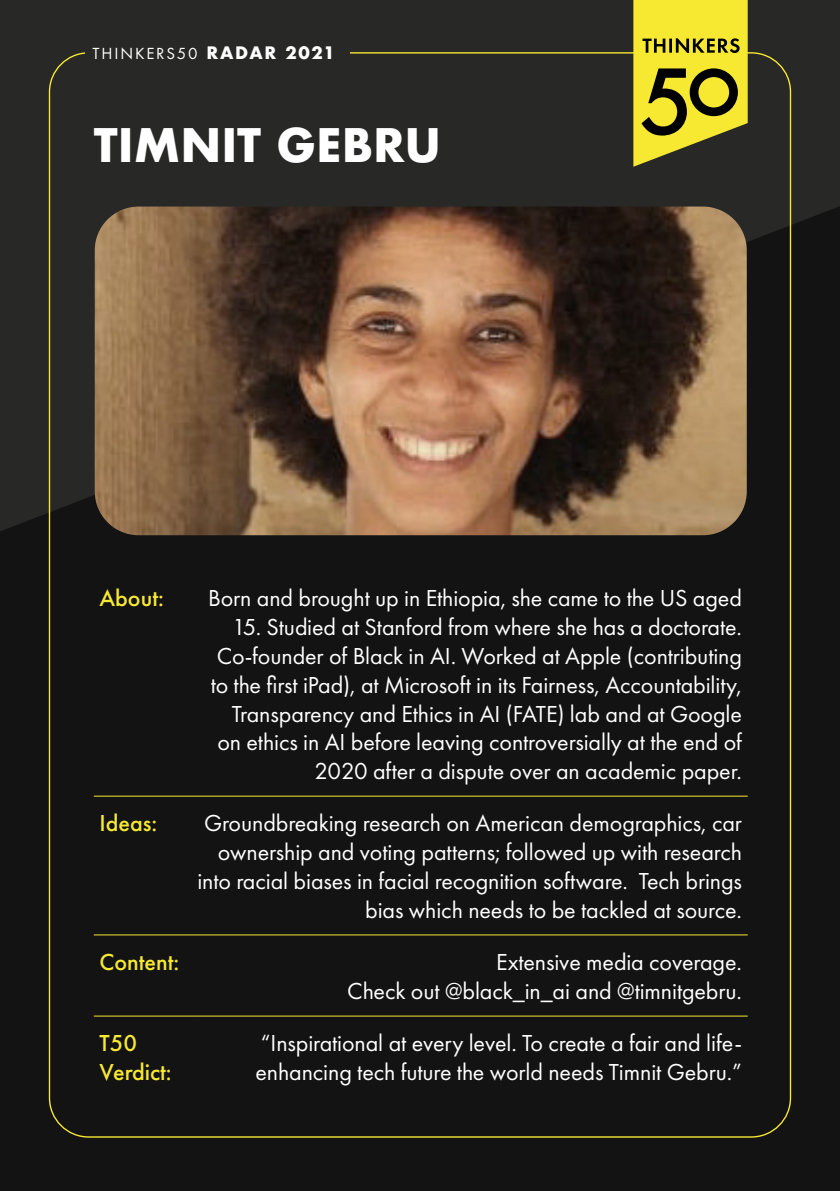
<style>
.page{position:relative;width:840px;height:1191px;background:#fff}
.page>*{position:absolute;margin:0;border:0;box-sizing:border-box;transform-origin:0 0}
.thinker_name_-_H1{font:700 45px "Futura";color:#fff}
.thinker_text_-_white{font:24px/28.8px "Futura PT";letter-spacing:-.005em;color:#fff;text-align:right}
.table_category_-_yel{font:500 24px/28.8px "Futura PT";color:#f7e932}
.t1{font:16.6px "Futura PT";letter-spacing:.11em;color:#fff}
.s1{font-family:"Futura";font-weight:700}
</style>
<div class="page">
<div style="left:0;top:0;width:839px;height:206px;background:#282827"></div>
<div style="left:0;top:206px;width:839px;height:985px;background:#131313"></div>
<svg style="left:633px;top:0;width:114px;height:167px;background:#b4aa28"></svg>
<div style="left:85px;top:45px;width:264px;height:14px;background:#282827"></div>
<img style="left:95px;top:206px;width:651px;height:329px">
<hr style="left:94px;top:796px;width:99px;height:1px;background:#f7e932">
<hr style="left:193px;top:796px;width:554px;height:1px;background:#f7e932">
<hr style="left:94px;top:934px;width:99px;height:1px;background:#f7e932">
<hr style="left:193px;top:934px;width:554px;height:1px;background:#f7e932">
<hr style="left:94px;top:1015px;width:99px;height:1px;background:#f7e932">
<hr style="left:193px;top:1015px;width:554px;height:1px;background:#f7e932">
<p class="t1" style="left:92px;top:44px;width:244px">THINKERS50 <span class="s1">RADAR 2021</span></p>
<p class="thinker_name_-_H1" style="left:94px;top:113px;width:349px">TIMNIT GEBRU</p>
<p class="table_category_-_yel" style="left:99px;top:584px;width:66px">About:</p>
<p class="thinker_text_-_white" style="left:208px;top:584px;width:535px">Born and brought up in Ethiopia, she came to the US aged</p>
<p class="thinker_text_-_white" style="left:210px;top:612px;width:532px">15. Studied at Stanford from where she has a doctorate.<br>Co-founder of Black in AI. Worked at Apple (contributing to the first iPad), at Microsoft in its Fairness, Accountability, Transparency and Ethics in AI (FATE) lab and at Google on ethics in AI before leaving controversially at the end of 2020 after a dispute over an academic paper.</p>
<p class="table_category_-_yel" style="left:99px;top:809px;width:59px">Ideas:</p>
<p class="thinker_text_-_white" style="left:197px;top:809px;width:546px">Groundbreaking research on American demographics, car ownership and voting patterns; followed up with research into racial biases in facial recognition software. Tech brings bias which needs to be tackled at source.</p>
<p class="table_category_-_yel" style="left:99px;top:948px;width:81px">Content:</p>
<p class="thinker_text_-_white" style="left:347px;top:947px;width:396px">Extensive media coverage.<br>Check out @black_in_ai and @timnitgebru.</p>
<p class="table_category_-_yel" style="left:99px;top:1029px;width:74px">T50<br>Verdict:</p>
<p class="thinker_text_-_white" style="left:255px;top:1029px;width:488px;text-align:left">“Inspirational at every level. To create a fair and life&shy;enhancing tech future the world needs Timnit Gebru.”</p>
</div>
